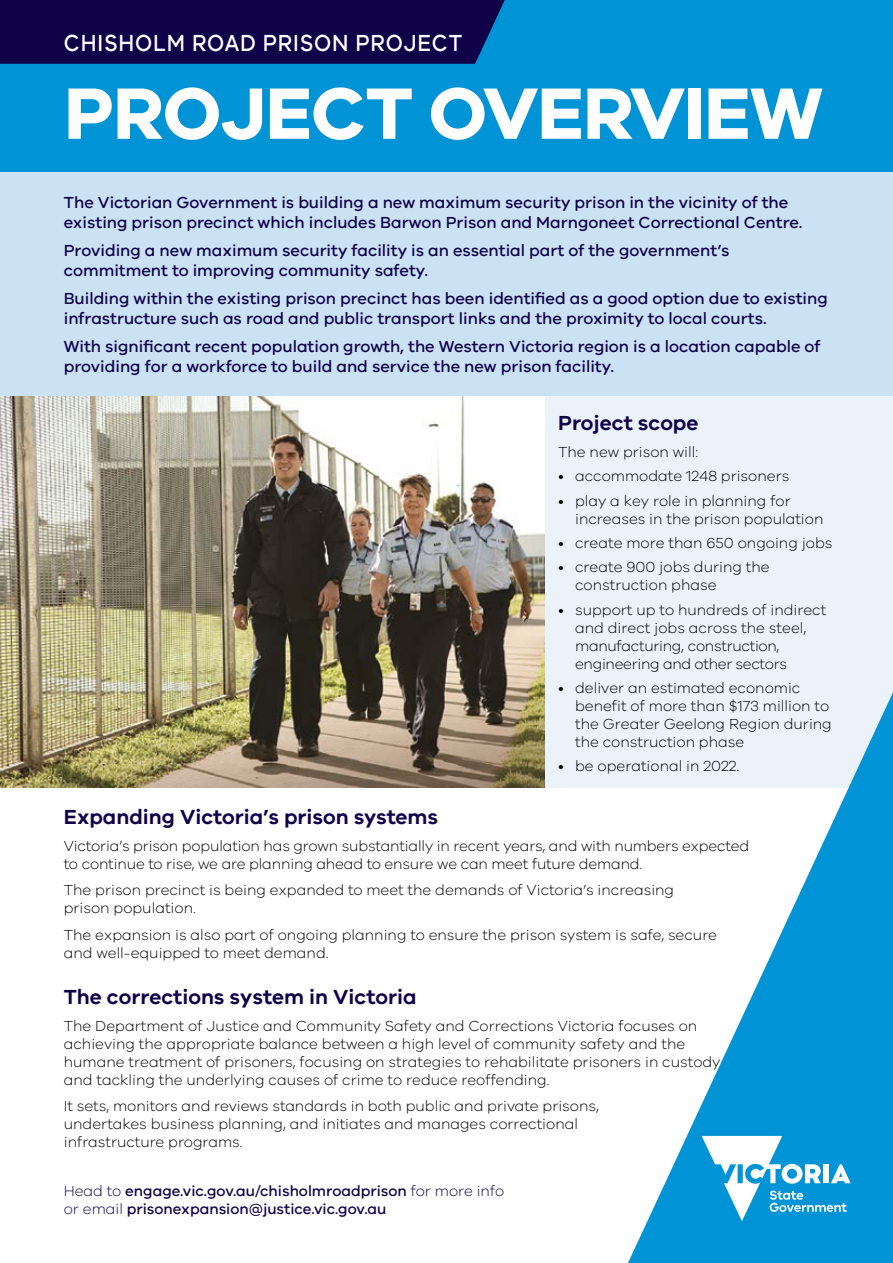
<style>
.page{position:relative;width:893px;height:1263px;background:#fff}
.page>*{position:absolute;margin:0;border:0;box-sizing:border-box;transform-origin:0 0}
.t1{font:700 75px "VIC";letter-spacing:-.015em;color:#fff}
.t2{font:500 24px "VIC";letter-spacing:.04em;color:#fff;scale:.9 1}
.t3{font:600 21px "VIC";color:#100249}
.t4{font:500 16.5px/19.8px "VIC";color:#100249}
.t5{font:300 15px/18px "VIC";color:#000}
.t6{font:300 15px/18px "VIC";letter-spacing:-.02em;color:#000}
.t7{font:500 15px/18px "VIC";color:#100249}
.s1{font-weight:300}
</style>
<div class="page">
<div style="left:0;top:0;width:893px;height:460px;background:#0093d6"></div>
<div style="left:0;top:172px;width:893px;height:260px;background:#cbe1f4"></div>
<img style="left:0;top:396px;width:545px;height:392px">
<div style="left:545px;top:396px;width:348px;height:392px;background:#ebf2fa"></div>
<div style="left:0;top:0;width:505px;height:64px;background:#100249"></div>
<svg style="left:628px;top:692px;width:265px;height:571px"></svg>
<svg style="left:702px;top:1136px;width:148px;height:85px"></svg>
<h2 class="t2" style="left:64px;top:28px;width:444px">CHISHOLM ROAD PRISON PROJECT</h2>
<h1 class="t1" style="left:64px;top:67px;width:760px">PROJECT OVERVIEW</h1>
<p class="t4" style="left:64px;top:192px;width:740px">The Victorian Government is building a new maximum security prison in the vicinity of the existing prison precinct which includes Barwon Prison and Marngoneet Correctional Centre.</p>
<p class="t4" style="left:64px;top:240px;width:667px">Providing a new maximum security facility is an essential part of the government’s commitment to improving community safety.</p>
<p class="t4" style="left:64px;top:288px;width:765px">Building within the existing prison precinct has been identified as a good option due to existing infrastructure such as road and public transport links and the proximity to local courts.</p>
<p class="t4" style="left:64px;top:336px;width:758px">With significant recent population growth, the Western Victoria region is a location capable of providing for a workforce to build and service the new prison facility.</p>
<h3 class="t3" style="left:558px;top:410px;width:142px">Project scope</h3>
<p class="t5" style="left:558px;top:442px;width:142px">The new prison will:</p>
<p class="t5" style="left:558px;top:467px;width:233px">• accommodate 1248 prisoners</p>
<p class="t5" style="left:575px;top:491px;width:250px;text-indent:-17px">• play a key role in planning for increases in the prison population</p>
<p class="t5" style="left:558px;top:533px;width:276px">• create more than 650 ongoing jobs</p>
<p class="t5" style="left:575px;top:558px;width:196px;text-indent:-17px">• create 900 jobs during the construction phase</p>
<p class="t6" style="left:575px;top:600px;width:253px;text-indent:-17px">• support up to hundreds of indirect and direct jobs across the steel, manufacturing, construction, engineering and other sectors</p>
<p class="t5" style="left:575px;top:678px;width:258px;text-indent:-17px">• deliver an estimated economic benefit of more than $173 million to the Greater Geelong Region during the construction phase</p>
<p class="t5" style="left:558px;top:757px;width:183px">• be operational in 2022.</p>
<h3 class="t3" style="left:64px;top:804px;width:376px">Expanding Victoria’s prison systems</h3>
<p class="t5" style="left:64px;top:836px;width:687px">Victoria’s prison population has grown substantially in recent years, and with numbers expected to continue to rise, we are planning ahead to ensure we can meet future demand.</p>
<p class="t5" style="left:64px;top:880px;width:612px">The prison precinct is being expanded to meet the demands of Victoria’s increasing prison population.</p>
<p class="t5" style="left:64px;top:925px;width:655px">The expansion is also part of ongoing planning to ensure the prison system is safe, secure and well-equipped to meet demand.</p>
<h3 class="t3" style="left:64px;top:984px;width:354px">The corrections system in Victoria</h3>
<p class="t5" style="left:64px;top:1016px;width:658px">The Department of Justice and Community Safety and Corrections Victoria focuses on achieving the appropriate balance between a high level of community safety and the humane treatment of prisoners, focusing on strategies to rehabilitate prisoners in custody and tackling the underlying causes of crime to reduce reoffending.</p>
<p class="t5" style="left:64px;top:1096px;width:537px">It sets, monitors and reviews standards in both public and private prisons, undertakes business planning, and initiates and manages correctional infrastructure programs.</p>
<p class="t7" style="left:64px;top:1181px;width:442px"><span class="s1">Head to</span> engage.vic.gov.au/chisholmroadprison <span class="s1">for more info or email</span> prisonexpansion@justice.vic.gov.au</p>
</div>
